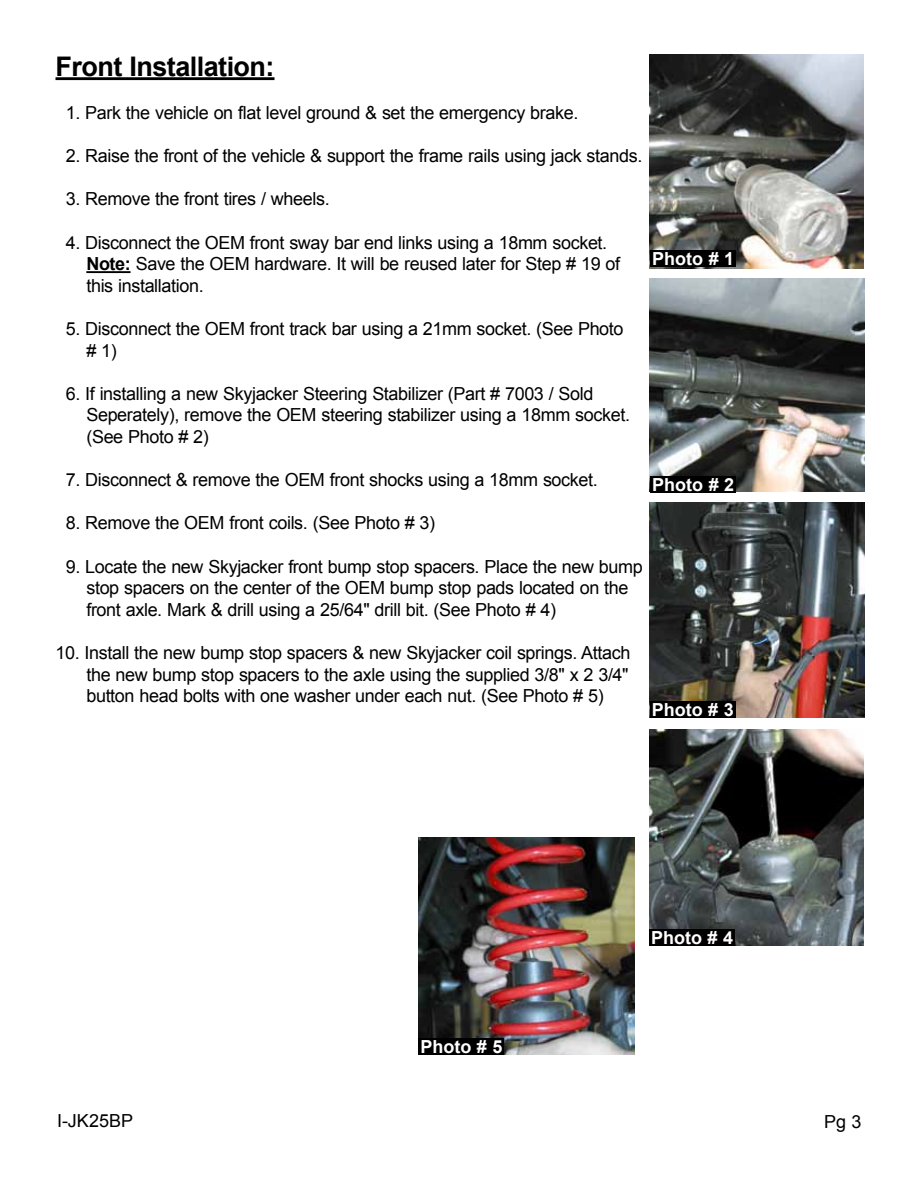
<style>
.page{position:relative;width:918px;height:1188px;background:#fff}
.page>*{position:absolute;margin:0;border:0;box-sizing:border-box;transform-origin:0 0}
.t1{font:700 27px "Arial";letter-spacing:-.02em;color:#000}
.t2{font:18px/21.6px "Arial";letter-spacing:-.02em;color:#000}
.t3{font:700 18px "Arial";color:#fff}
.s1{font-weight:700}
</style>
<div class="page">
<hr style="left:56px;top:77px;width:219px;height:3px;background:#000">
<hr style="left:86px;top:271px;width:45px;height:2px;background:#000">
<img style="left:649px;top:502px;width:215px;height:216px">
<div style="left:650px;top:702px;width:85px;height:16px;background:#000"></div>
<img style="left:649px;top:55px;width:215px;height:213px">
<div style="left:651px;top:251px;width:85px;height:16px;background:#000"></div>
<img style="left:650px;top:730px;width:214px;height:216px">
<div style="left:650px;top:929px;width:85px;height:17px;background:#000"></div>
<img style="left:418px;top:838px;width:216px;height:216px">
<div style="left:419px;top:1038px;width:85px;height:16px;background:#000"></div>
<img style="left:650px;top:278px;width:214px;height:214px">
<div style="left:651px;top:477px;width:85px;height:16px;background:#000"></div>
<h1 class="t1" style="left:56px;top:48px;width:221px">Front Installation:</h1>
<p class="t2" style="left:66px;top:102px;width:514px">1. Park the vehicle on flat level ground &amp; set the emergency brake.</p>
<p class="t2" style="left:66px;top:145px;width:578px">2. Raise the front of the vehicle &amp; support the frame rails using jack stands.</p>
<p class="t2" style="left:66px;top:188px;width:265px">3. Remove the front tires / wheels.</p>
<p class="t2" style="left:86px;top:232px;width:535px;text-indent:-21px">4. Disconnect the OEM front sway bar end links using a 18mm socket.<br><span class="s1">Note:</span> Save the OEM hardware. It will be reused later for Step # 19 of this installation.</p>
<p class="t2" style="left:86px;top:318px;width:539px;text-indent:-21px">5. Disconnect the OEM front track bar using a 21mm socket. (See Photo # 1)</p>
<p class="t2" style="left:86px;top:383px;width:545px;text-indent:-21px">6. If installing a new Skyjacker Steering Stabilizer (Part # 7003 / Sold<br>Seperately), remove the OEM steering stabilizer using a 18mm socket. (See Photo # 2)</p>
<p class="t2" style="left:66px;top:469px;width:534px">7. Disconnect &amp; remove the OEM front shocks using a 18mm socket.</p>
<p class="t2" style="left:66px;top:512px;width:371px">8. Remove the OEM front coils. (See Photo # 3)</p>
<p class="t2" style="left:86px;top:556px;width:558px;text-indent:-21px">9. Locate the new Skyjacker front bump stop spacers. Place the new bump stop spacers on the center of the OEM bump stop pads located on the front axle. Mark &amp; drill using a 25/64" drill bit. (See Photo # 4)</p>
<p class="t2" style="left:86px;top:642px;width:546px;text-align:justify;text-indent:-31px">10. Install the new bump stop spacers &amp; new Skyjacker coil springs. Attach the new bump stop spacers to the axle using the supplied 3/8" x 2 3/4" button head bolts with one washer under each nut. (See Photo # 5)</p>
<p class="t3" style="left:652px;top:247px;width:84px">Photo # 1</p>
<p class="t3" style="left:652px;top:473px;width:84px">Photo # 2</p>
<p class="t3" style="left:652px;top:698px;width:84px">Photo # 3</p>
<p class="t2" style="left:57px;top:1110px;width:78px">I-JK25BP</p>
<p class="t3" style="left:420px;top:1034px;width:84px">Photo # 5</p>
<p class="t3" style="left:651px;top:926px;width:84px">Photo # 4</p>
<p class="t2" style="left:824px;top:1111px;width:39px">Pg 3</p>
</div>
